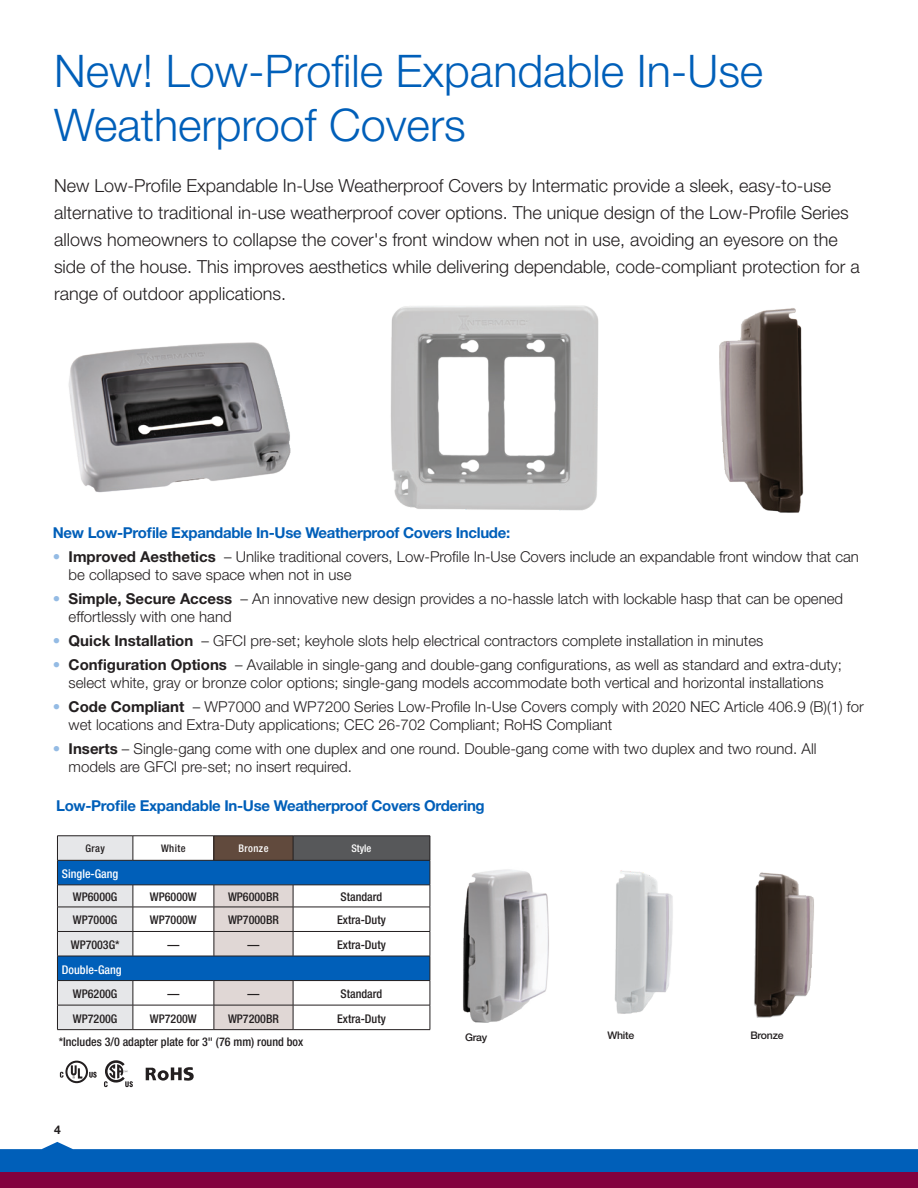
<style>
.page{position:relative;width:918px;height:1188px;background:#fff}
.page>*{position:absolute;margin:0;border:0;box-sizing:border-box;transform-origin:0 0}
.t1{font:300 45px/54px "Helvetica Neue LT Std";color:#005fb9}
.t2{font:300 18px/27px "Helvetica Neue LT Std";color:#231f20}
.t3{font:300 15px/18px "Helvetica Neue LT Std";color:#231f20}
.t4{font:700 15px "Helvetica Neue LT Std";letter-spacing:-.02em;color:#005fb9}
.t5{font:500 condensed 12px "Helvetica Neue LT Std";color:#231f20}
.t6{font:500 condensed 12px "Helvetica Neue LT Std";color:#fff}
.t7{font:700 12px "Helvetica Neue LT Std";color:#231f20}
.t8{font:500 10.5px "Helvetica Neue LT Std";letter-spacing:-.02em;color:#231f20}
.t9{font:500 condensed 10.5px "Helvetica Neue LT Std";letter-spacing:.04em;color:#fff}
.t10{font:500 condensed 10.5px "Helvetica Neue LT Std";letter-spacing:.04em;color:#231f20}
.s1{font-weight:400;color:#94bbe4}
.s2{font-weight:700}
</style>
<div class="page">
<svg style="left:134px;top:837px;width:296px;height:192px"></svg>
<div style="left:214px;top:836px;width:79px;height:24px;background:#614a3d"></div>
<div style="left:293px;top:836px;width:137px;height:24px;background:#57585a"></div>
<svg style="left:134px;top:861px;width:296px;height:119px"></svg>
<svg style="left:214px;top:837px;width:1px;height:23px"></svg>
<svg style="left:293px;top:837px;width:1px;height:23px"></svg>
<hr style="left:133px;top:860px;width:81px;height:1px;background:#231f20">
<hr style="left:214px;top:860px;width:79px;height:1px;background:#231f20">
<hr style="left:293px;top:860px;width:137px;height:1px;background:#231f20">
<hr style="left:133px;top:885px;width:81px;height:1px;background:#231f20">
<hr style="left:293px;top:885px;width:137px;height:1px;background:#231f20">
<hr style="left:133px;top:907px;width:81px;height:1px;background:#231f20">
<hr style="left:293px;top:907px;width:137px;height:1px;background:#231f20">
<hr style="left:133px;top:931px;width:81px;height:1px;background:#231f20">
<hr style="left:293px;top:931px;width:137px;height:1px;background:#231f20">
<hr style="left:133px;top:956px;width:81px;height:1px;background:#231f20">
<hr style="left:293px;top:956px;width:137px;height:1px;background:#231f20">
<hr style="left:133px;top:980px;width:81px;height:1px;background:#231f20">
<hr style="left:293px;top:980px;width:137px;height:1px;background:#231f20">
<hr style="left:133px;top:1005px;width:81px;height:1px;background:#231f20">
<svg style="left:57px;top:837px;width:77px;height:192px;background:#a3bad1"></svg>
<hr style="left:293px;top:1005px;width:137px;height:1px;background:#231f20">
<svg style="left:214px;top:885px;width:80px;height:144px;background:#b1b9c6"></svg>
<svg style="left:430px;top:836px;width:1px;height:193px"></svg>
<hr style="left:57px;top:1029px;width:76px;height:1px;background:#231f20">
<hr style="left:133px;top:1029px;width:81px;height:1px;background:#231f20">
<hr style="left:214px;top:1029px;width:79px;height:1px;background:#231f20">
<hr style="left:293px;top:1029px;width:137px;height:1px;background:#231f20">
<hr style="left:57px;top:836px;width:76px;height:1px;background:#231f20">
<hr style="left:133px;top:836px;width:81px;height:1px;background:#231f20">
<hr style="left:214px;top:836px;width:79px;height:1px;background:#231f20">
<hr style="left:293px;top:836px;width:137px;height:1px;background:#231f20">
<img style="left:614px;top:870px;width:59px;height:144px">
<img style="left:754px;top:872px;width:60px;height:146px">
<img style="left:463px;top:869px;width:86px;height:154px">
<svg style="left:0;top:1142px;width:918px;height:30px"></svg>
<div style="left:0;top:1172px;width:918px;height:16px;background:#83013e"></div>
<div style="left:65px;top:1061px;width:23px;height:22px;border:2px solid #231f20;border-radius:50%"></div>
<svg style="left:60px;top:1072px;width:3px;height:6px"></svg>
<svg style="left:70px;top:1063px;width:27px;height:17px"></svg>
<svg style="left:104px;top:1060px;width:29px;height:27px"></svg>
<svg style="left:146px;top:1067px;width:48px;height:13px"></svg>
<img style="left:390px;top:305px;width:209px;height:206px">
<img style="left:719px;top:308px;width:85px;height:205px">
<img style="left:68px;top:342px;width:223px;height:151px">
<p class="t1" style="left:54px;top:43px;width:711px">New! Low-Profile Expandable In-Use<br>Weatherproof Covers</p>
<p class="t2" style="left:54px;top:171px;width:807px">New Low-Profile Expandable In-Use Weatherproof Covers by Intermatic provide a sleek, easy-to-use alternative to traditional in-use weatherproof cover options. The unique design of the Low-Profile Series allows homeowners to collapse the cover's front window when not in use, avoiding an eyesore on the side of the house. This improves aesthetics while delivering dependable, code-compliant protection for a range of outdoor applications.</p>
<p class="t4" style="left:53px;top:523px;width:459px">New Low-Profile Expandable In-Use Weatherproof Covers Include:</p>
<p class="t3" style="left:69px;top:547px;width:792px;text-indent:-16px"><span class="s1">•</span> <span class="s2">Improved Aesthetics</span> – Unlike traditional covers, Low-Profile In-Use Covers include an expandable front window that can be collapsed to save space when not in use</p>
<p class="t3" style="left:69px;top:589px;width:776px;text-indent:-16px"><span class="s1">•</span> <span class="s2">Simple, Secure Access</span> – An innovative new design provides a no-hassle latch with lockable hasp that can be opened effortlessly with one hand</p>
<p class="t3" style="left:53px;top:631px;width:712px"><span class="s1">•</span> <span class="s2">Quick Installation</span> – GFCI pre-set; keyhole slots help electrical contractors complete installation in minutes</p>
<p class="t3" style="left:53px;top:655px;width:791px;text-align:center"><span class="s1">•</span> <span class="s2">Configuration Options</span> – Available in single-gang and double-gang configurations, as well as standard and extra-duty; select white, gray or bronze color options; single-gang models accommodate both vertical and horizontal installations</p>
<p class="t3" style="left:69px;top:697px;width:797px;text-indent:-16px"><span class="s1">•</span> <span class="s2">Code Compliant</span> – WP7000 and WP7200 Series Low-Profile In-Use Covers comply with 2020 NEC Article 406.9 (B)(1) for wet locations and Extra-Duty applications; CEC 26-702 Compliant; RoHS Compliant</p>
<p class="t3" style="left:69px;top:739px;width:749px;text-indent:-16px"><span class="s1">•</span> <span class="s2">Inserts</span> – Single-gang come with one duplex and one round. Double-gang come with two duplex and two round. All models are GFCI pre-set; no insert required.</p>
<p class="t4" style="left:56px;top:796px;width:430px">Low-Profile Expandable In-Use Weatherproof Covers Ordering</p>
<p class="t10" style="left:85px;top:842px;width:21px">Gray</p>
<p class="t10" style="left:161px;top:842px;width:26px">White</p>
<p class="t9" style="left:238px;top:842px;width:32px">Bronze</p>
<p class="t9" style="left:351px;top:842px;width:22px">Style</p>
<p class="t6" style="left:62px;top:866px;width:58px">Single-Gang</p>
<p class="t5" style="left:73px;top:890px;width:46px">WP6000G</p>
<p class="t5" style="left:150px;top:890px;width:48px">WP6000W</p>
<p class="t5" style="left:228px;top:890px;width:52px">WP6000BR</p>
<p class="t5" style="left:341px;top:890px;width:43px">Standard</p>
<p class="t5" style="left:73px;top:913px;width:46px">WP7000G</p>
<p class="t5" style="left:150px;top:913px;width:48px">WP7000W</p>
<p class="t5" style="left:228px;top:913px;width:52px">WP7000BR</p>
<p class="t5" style="left:337px;top:913px;width:50px">Extra-Duty</p>
<p class="t5" style="left:71px;top:938px;width:50px">WP7003G*</p>
<p class="t5" style="left:167px;top:938px;width:13px">—</p>
<p class="t5" style="left:247px;top:938px;width:13px">—</p>
<p class="t5" style="left:337px;top:938px;width:50px">Extra-Duty</p>
<p class="t6" style="left:62px;top:962px;width:61px">Double-Gang</p>
<p class="t5" style="left:73px;top:987px;width:46px">WP6200G</p>
<p class="t5" style="left:167px;top:987px;width:13px">—</p>
<p class="t5" style="left:247px;top:987px;width:13px">—</p>
<p class="t5" style="left:341px;top:987px;width:43px">Standard</p>
<p class="t5" style="left:73px;top:1011px;width:46px">WP7200G</p>
<p class="t5" style="left:150px;top:1011px;width:48px">WP7200W</p>
<p class="t5" style="left:228px;top:1011px;width:52px">WP7200BR</p>
<p class="t5" style="left:337px;top:1011px;width:50px">Extra-Duty</p>
<p class="t5" style="left:59px;top:1035px;width:246px">*Includes 3/0 adapter plate for 3" (76 mm) round box</p>
<p class="t7" style="left:54px;top:1122px;width:8px">4</p>
<p class="t8" style="left:465px;top:1031px;width:24px">Gray</p>
<p class="t8" style="left:607px;top:1029px;width:28px">White</p>
<p class="t8" style="left:750px;top:1029px;width:35px">Bronze</p>
</div>
